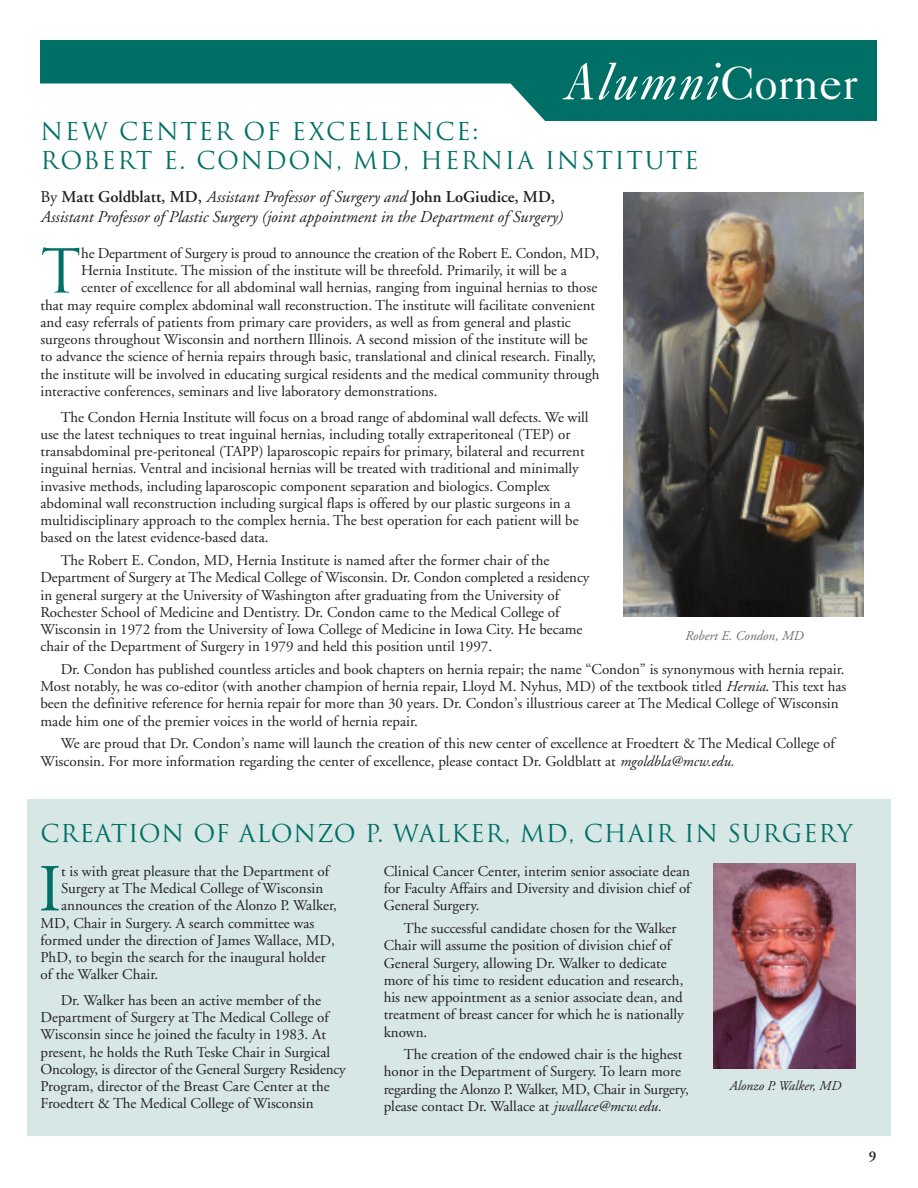
<style>
.page{position:relative;width:918px;height:1188px;background:#fff}
.page>*{position:absolute;margin:0;border:0;box-sizing:border-box;transform-origin:0 0}
.t1{font:66.9px "Adobe Garamond";color:#006f65}
.t2{font:58.95px "Trajan";color:#006f65}
.t3{font:italic 52.35px "Caslon Five Forty";letter-spacing:.015em;color:#fff}
.t4{font:24px/28.8px "Trajan";letter-spacing:.06em;color:#006f65}
.t5{font:24px "Trajan";letter-spacing:.03em;color:#006f65}
.t6{font:italic 16.5px/19.8px "Adobe Garamond";color:#231f20}
.t7{font:15px/17.2px "Adobe Garamond";color:#231f20}
.t8{font:600 15px "Adobe Garamond";color:#231f20}
.t9{font:italic 13.5px "Adobe Garamond";color:#6c6d70}
.t10{font:italic 13.5px "Adobe Garamond";color:#231f20}
.s1{font-style:normal;font-size:46.65px}
.s2{font-style:normal}
.s3{font-weight:600;font-style:normal}
.s4{font-style:italic}
</style>
<div class="page">
<div style="left:40px;top:40px;width:838px;height:81px;background:#006f65"></div>
<div style="left:40px;top:84px;width:505px;height:37px;background:#fff"></div>
<img style="left:623px;top:193px;width:241px;height:423px">
<div style="left:27px;top:799px;width:864px;height:337px;background:#d7e7e6"></div>
<img style="left:714px;top:864px;width:142px;height:205px">
<h3 class="t3" style="left:565px;top:63px;width:295px">Alumni<span class="s1">Corner</span></h3>
<h3 class="t4" style="left:40px;top:117px;width:660px">NEW CENTER OF EXCELLENCE:<br>ROBERT E. CONDON, MD, HERNIA INSTITUTE</h3>
<p class="t6" style="left:40px;top:189px;width:524px"><span class="s2">By</span> <span class="s3">Matt Goldblatt, MD,</span> Assistant Professor of Surgery and <span class="s3">John LoGiudice, MD,<br></span>Assistant Professor of Plastic Surgery (joint appointment in the Department of Surgery)</p>
<h2 class="t2" style="left:40px;top:238px;width:42px">T</h2>
<p class="t7" style="left:81px;top:246px;width:520px">he Department of Surgery is proud to announce the creation of the Robert E. Condon, MD,</p>
<p class="t7" style="left:81px;top:263px;width:487px">Hernia Institute. The mission of the institute will be threefold. Primarily, it will be a</p>
<p class="t7" style="left:81px;top:280px;width:518px">center of excellence for all abdominal wall hernias, ranging from inguinal hernias to those</p>
<p class="t7" style="left:40px;top:298px;width:556px">that may require complex abdominal wall reconstruction. The institute will facilitate convenient</p>
<p class="t7" style="left:40px;top:315px;width:532px">and easy referrals of patients from primary care providers, as well as from general and plastic</p>
<p class="t7" style="left:40px;top:332px;width:549px">surgeons throughout Wisconsin and northern Illinois. A second mission of the institute will be</p>
<p class="t7" style="left:40px;top:349px;width:557px">to advance the science of hernia repairs through basic, translational and clinical research. Finally,</p>
<p class="t7" style="left:40px;top:367px;width:561px">the institute will be involved in educating surgical residents and the medical community through</p>
<p class="t7" style="left:40px;top:384px;width:399px">interactive conferences, seminars and live laboratory demonstrations.</p>
<p class="t7" style="left:40px;top:410px;width:549px;text-indent:20px">The Condon Hernia Institute will focus on a broad range of abdominal wall defects. We will use the latest techniques to treat inguinal hernias, including totally extraperitoneal (TEP) or transabdominal pre-peritoneal (TAPP) laparoscopic repairs for primary, bilateral and recurrent inguinal hernias. Ventral and incisional hernias will be treated with traditional and minimally invasive methods, including laparoscopic component separation and biologics. Complex abdominal wall reconstruction including surgical flaps is offered by our plastic surgeons in a multidisciplinary approach to the complex hernia. The best operation for each patient will be based on the latest evidence-based data.</p>
<p class="t7" style="left:40px;top:553px;width:550px;text-indent:20px">The Robert E. Condon, MD, Hernia Institute is named after the former chair of the Department of Surgery at The Medical College of Wisconsin. Dr. Condon completed a residency in general surgery at the University of Washington after graduating from the University of Rochester School of Medicine and Dentistry. Dr. Condon came to the Medical College of Wisconsin in 1972 from the University of Iowa College of Medicine in Iowa City. He became chair of the Department of Surgery in 1979 and held this position until 1997.</p>
<p class="t7" style="left:40px;top:662px;width:807px;text-indent:20px">Dr. Condon has published countless articles and book chapters on hernia repair; the name “Condon” is synonymous with hernia repair.<br>Most notably, he was co-editor (with another champion of hernia repair, Lloyd M. Nyhus, MD) of the textbook titled <span class="s4">Hernia</span>. This text has been the definitive reference for hernia repair for more than 30 years. Dr. Condon’s illustrious career at The Medical College of Wisconsin made him one of the premier voices in the world of hernia repair.</p>
<p class="t7" style="left:40px;top:736px;width:796px;text-indent:20px">We are proud that Dr. Condon’s name will launch the creation of this new center of excellence at Froedtert &amp; The Medical College of<br>Wisconsin. For more information regarding the center of excellence, please contact Dr. Goldblatt at <span class="s4">mgoldbla@mcw.edu.</span></p>
<p class="t9" style="left:685px;top:631px;width:120px">Robert E. Condon, MD</p>
<h3 class="t5" style="left:40px;top:819px;width:814px">CREATION OF ALONZO P. WALKER, MD, CHAIR IN SURGERY</h3>
<h1 class="t1" style="left:39px;top:862px;width:24px">I</h1>
<p class="t7" style="left:61px;top:864px;width:269px">t is with great pleasure that the Department of</p>
<p class="t7" style="left:61px;top:881px;width:264px">Surgery at The Medical College of Wisconsin</p>
<p class="t7" style="left:61px;top:898px;width:277px">announces the creation of the Alonzo P. Walker,</p>
<p class="t7" style="left:40px;top:915px;width:275px">MD, Chair in Surgery. A search committee was</p>
<p class="t7" style="left:40px;top:933px;width:296px">formed under the direction of James Wallace, MD,</p>
<p class="t7" style="left:40px;top:950px;width:287px">PhD, to begin the search for the inaugural holder</p>
<p class="t7" style="left:40px;top:967px;width:119px">of the Walker Chair.</p>
<p class="t7" style="left:40px;top:993px;width:307px;text-indent:20px">Dr. Walker has been an active member of the Department of Surgery at The Medical College of Wisconsin since he joined the faculty in 1983. At present, he holds the Ruth Teske Chair in Surgical Oncology, is director of the General Surgery Residency Program, director of the Breast Care Center at the Froedtert &amp; The Medical College of Wisconsin</p>
<p class="t7" style="left:384px;top:864px;width:308px;text-align:justify">Clinical Cancer Center, interim senior associate dean for Faculty Affairs and Diversity and division chief of General Surgery.</p>
<p class="t7" style="left:384px;top:921px;width:301px;text-indent:20px">The successful candidate chosen for the Walker Chair will assume the position of division chief of General Surgery, allowing Dr. Walker to dedicate more of his time to resident education and research, his new appointment as a senior associate dean, and treatment of breast cancer for which he is nationally known.</p>
<p class="t7" style="left:384px;top:1047px;width:307px;text-indent:20px">The creation of the endowed chair is the highest honor in the Department of Surgery. To learn more regarding the Alonzo P. Walker, MD, Chair in Surgery, please contact Dr. Wallace at <span class="s4">jwallace@mcw.edu.</span></p>
<p class="t10" style="left:729px;top:1080px;width:113px">Alonzo P. Walker, MD</p>
<p class="t8" style="left:869px;top:1150px;width:9px">9</p>
</div>
